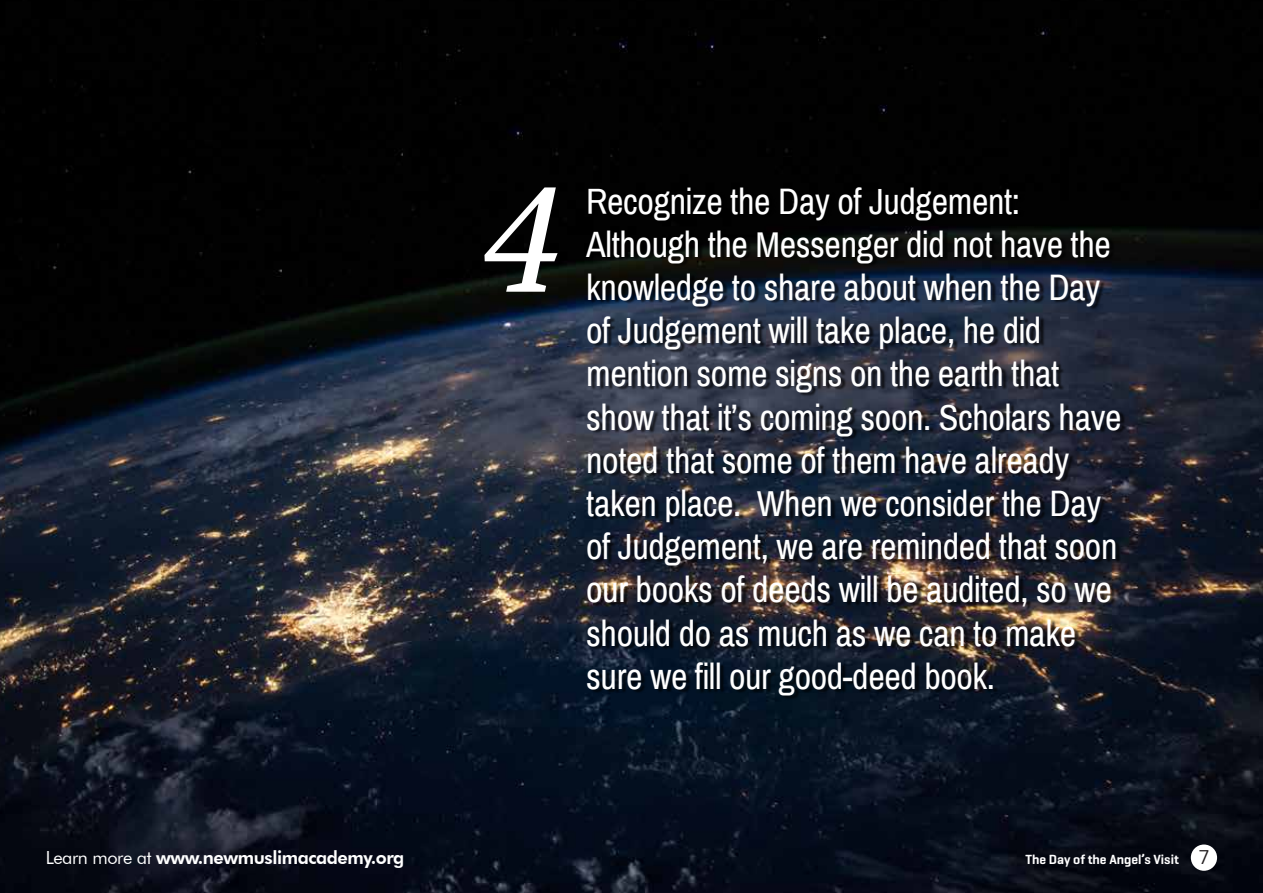
<style>
.page{position:relative;width:1263px;height:893px;background:#fff}
.page>*{position:absolute;margin:0;border:0;box-sizing:border-box;transform-origin:0 0}
.t1{font:italic 142.8px "Domine";color:#fff}
.t2{font:36px/43.2px "Archivo Narrow";letter-spacing:-.01em;color:#fff}
.t3{font:800 18.15px "Futura BT";letter-spacing:-.025em;color:#fff}
.t4{font:600 13.5px "Geogrotesque";color:#fff}
.s1{font-weight:400}
.s2{font-weight:400;font-size:20.4px;color:#231f20}
</style>
<div class="page">
<img style="left:0;top:0;width:1263px;height:893px">
<div style="left:1191px;top:844px;width:26px;height:27px;background:#fff;border-radius:50%"></div>
<img style="left:587px;top:183px;width:548px;height:521px">
<h1 class="t1" style="left:474px;top:163px;width:116px">4</h1>
<p class="t2" style="left:586px;top:180px;width:537px">Recognize the Day of Judgement:<br>Although the Messenger did not have the knowledge to share about when the Day of Judgement will take place, he did mention some signs on the earth that show that it’s coming soon. Scholars have noted that some of them have already taken place. When we consider the Day of Judgement, we are reminded that soon our books of deeds will be audited, so we should do as much as we can to make sure we fill our good-deed book.</p>
<p class="t3" style="left:46px;top:846px;width:360px"><span class="s1">Learn more at</span> www.newmuslimacademy.org</p>
<p class="t4" style="left:1025px;top:851px;width:185px">The Day of the Angel’s Visit <span class="s2">7</span></p>
</div>
